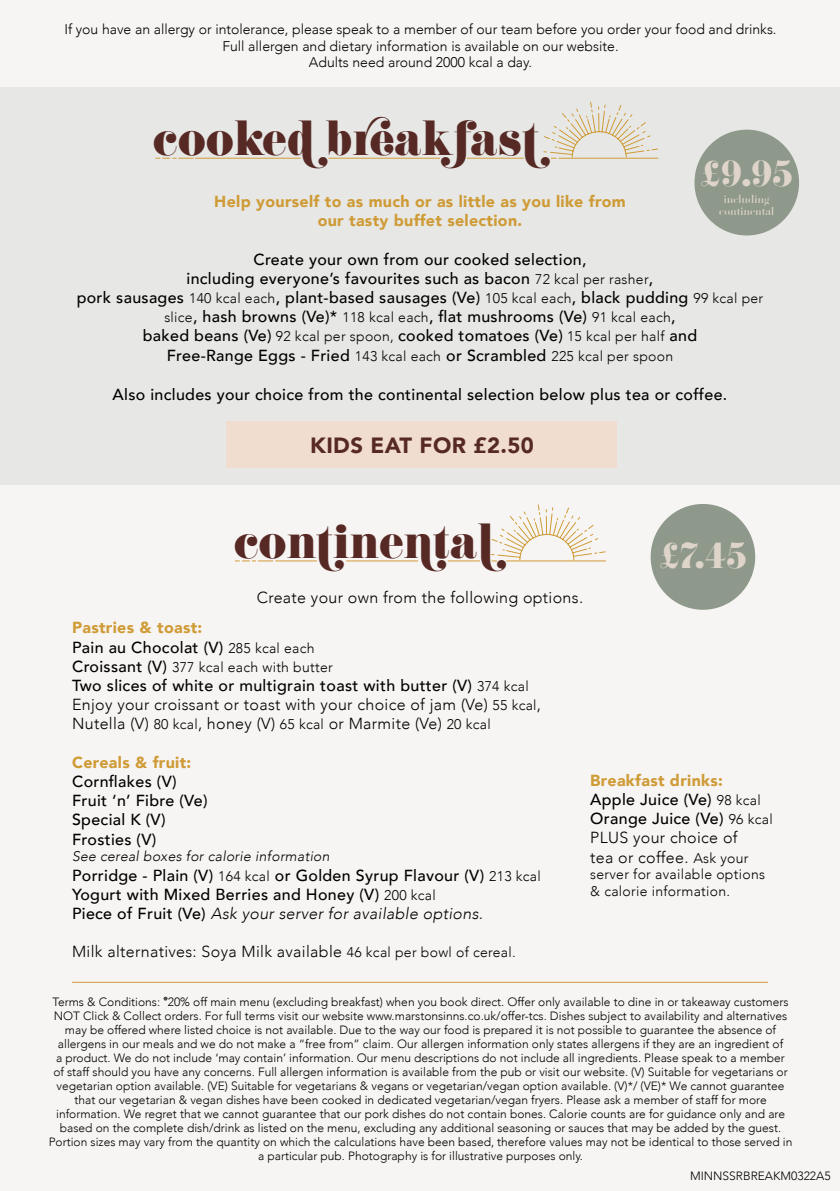
<style>
.page{position:relative;width:840px;height:1191px;background:#fff}
.page>*{position:absolute;margin:0;border:0;box-sizing:border-box;transform-origin:0 0}
.t1{font:43.2px "Eloquent JF Pro";letter-spacing:.01em;color:#572925}
.t2{font:31.6px "Eloquent JF Pro";color:#ded4ca}
.t3{font:900 22px "Avenir";letter-spacing:.02em;color:#572925}
.t4{font:500 16px/19.2px "Avenir";letter-spacing:.02em;color:#000}
.t5{font:300 16px/19.2px "Avenir";letter-spacing:.02em;color:#000}
.t6{font:900 16px/19.2px "Avenir";letter-spacing:.02em;color:#cf9b37;text-align:center}
.t7{font:300 14px/16.8px "Avenir";color:#000;text-align:center}
.t8{font:300 14px/16.8px "Avenir";letter-spacing:.02em;color:#000}
.t9{font:italic 300 14px "Avenir";letter-spacing:.02em;color:#000}
.t10{font:300 12px/14px "Avenir";color:#000;text-align:center}
.t11{font:12px/12.8px "Louvette Banner";letter-spacing:.02em;color:#ded4ca;text-align:center}
.s1{font-weight:300;font-size:14px}
.s2{font-weight:900;color:#cf9b37}
.s3{font-weight:500;font-size:16px}
.s4{font-weight:500}
.s5{font-size:14px}
.s6{font-weight:300;font-style:italic}
.s7{font-weight:300}
.s8{font-family:"Eloquent JF Pro";font-weight:400}
</style>
<div class="page">
<div style="left:0;top:0;width:839px;height:1191px;background:#f7f5f3"></div>
<hr style="left:72px;top:981px;width:695px;height:1px;background:#cf9b37">
<div style="left:0;top:87px;width:839px;height:397px;background:#e7e8e5"></div>
<hr style="left:378px;top:158px;width:62px;height:1px;background:#cf9b37">
<svg style="left:155px;top:158px;width:38px;height:1px"></svg>
<hr style="left:195px;top:158px;width:105px;height:1px;background:#cf9b37">
<hr style="left:466px;top:158px;width:57px;height:1px;background:#cf9b37">
<svg style="left:543px;top:101px;width:115px;height:58px"></svg>
<hr style="left:328px;top:158px;width:50px;height:1px;background:#cf9b37">
<div style="left:693px;top:129px;width:106px;height:107px;background:#8e998b;border-radius:50%"></div>
<div style="left:226px;top:422px;width:390px;height:46px;background:#f0ddcf"></div>
<hr style="left:346px;top:560px;width:72px;height:1px;background:#cf9b37">
<div style="left:649px;top:503px;width:106px;height:107px;background:#8e998b;border-radius:50%"></div>
<svg style="left:235px;top:560px;width:38px;height:1px"></svg>
<hr style="left:275px;top:560px;width:42px;height:1px;background:#cf9b37">
<hr style="left:447px;top:560px;width:32px;height:1px;background:#cf9b37">
<svg style="left:491px;top:504px;width:114px;height:57px"></svg>
<p class="t7" style="left:64px;top:21px;width:713px">If you have an allergy or intolerance, please speak to a member of our team before you order your food and drinks.<br>Full allergen and dietary information is available on our website.<br>Adults need around 2000 kcal a day.</p>
<h1 class="t1" style="left:153px;top:115px;width:387px">cooked breakfast</h1>
<h2 class="t2" style="left:700px;top:157px;width:93px">£9.95</h2>
<p class="t11" style="left:719px;top:193px;width:56px">including continental</p>
<h3 class="t6" style="left:214px;top:191px;width:412px">Help yourself to as much or as little as you like from our tasty buffet selection.</h3>
<p class="t4" style="left:77px;top:248px;width:687px;text-align:center">Create your own from our cooked selection,<br>including everyone’s favourites such as bacon <span class="s1">72 kcal per rasher</span>,<br>pork sausages <span class="s1">140 kcal each</span>, plant-based sausages (Ve) <span class="s1">105 kcal each</span>, black pudding <span class="s1">99 kcal per slice</span>, hash browns (Ve)* <span class="s1">118 kcal each</span>, flat mushrooms (Ve) <span class="s1">91 kcal each</span>,<br>baked beans (Ve) <span class="s1">92 kcal per spoon,</span> cooked tomatoes (Ve) <span class="s1">15 kcal per half</span> and<br>Free-Range Eggs - Fried <span class="s1">143 kcal each</span> or Scrambled <span class="s1">225 kcal per spoon</span></p>
<h3 class="t4" style="left:113px;top:384px;width:616px">Also includes your choice from the continental selection below plus tea or coffee.</h3>
<h3 class="t3" style="left:310px;top:427px;width:225px">KIDS EAT FOR £2.50</h3>
<h1 class="t1" style="left:234px;top:517px;width:261px">continental</h1>
<h3 class="t5" style="left:257px;top:588px;width:328px">Create your own from the following options.</h3>
<h3 class="t4" style="left:72px;top:617px;width:244px"><span class="s2">Pastries &amp; toast:<br></span>Pain au Chocolat (V) <span class="s1">285 kcal each</span></h3>
<p class="t8" style="left:72px;top:658px;width:262px"><span class="s3">Croissant (V)</span> 377 kcal each with butter</p>
<h3 class="t5" style="left:72px;top:676px;width:470px"><span class="s4">Two slices of white or multigrain toast with butter (V)</span> <span class="s5">374 kcal<br></span>Enjoy your croissant or toast with your choice of jam (Ve) <span class="s5">55 kcal</span>,<br>Nutella (V) <span class="s5">80 kcal</span>, honey (V) <span class="s5">65 kcal</span> or Marmite (Ve) <span class="s5">20 kcal</span></h3>
<h3 class="t6" style="left:72px;top:752px;width:121px">Cereals &amp; fruit:</h3>
<h3 class="t4" style="left:72px;top:771px;width:137px">Cornflakes (V)<br>Fruit ‘n’ Fibre (Ve)<br>Special K (V)<br>Frosties (V)</h3>
<p class="t9" style="left:72px;top:848px;width:259px">See cereal boxes for calorie information</p>
<h3 class="t4" style="left:72px;top:864px;width:470px">Porridge - Plain (V) <span class="s1">164 kcal</span> or Golden Syrup Flavour (V) <span class="s1">213 kcal<br></span>Yogurt with Mixed Berries and Honey (V) <span class="s1">200 kcal<br></span>Piece of Fruit (Ve) <span class="s6">Ask your server for available options.</span></h3>
<h3 class="t5" style="left:72px;top:942px;width:445px">Milk alternatives: Soya Milk available <span class="s5">46 kcal per bowl of cereal.</span></h3>
<h2 class="t2" style="left:659px;top:539px;width:88px">£7.45</h2>
<h3 class="t4" style="left:590px;top:769px;width:184px"><span class="s2">Breakfast drinks:<br></span>Apple Juice (Ve) <span class="s1">98 kcal<br></span>Orange Juice (Ve) <span class="s1">96 kcal<br></span><span class="s7">PLUS your choice of<br>tea or coffee.</span> <span class="s1">Ask your</span></h3>
<p class="t8" style="left:590px;top:866px;width:176px">server for available options &amp; calorie information.</p>
<p class="t10" style="left:49px;top:994px;width:744px">Terms &amp; Conditions: <span class="s8">*</span>20% off main menu (excluding breakfast) when you book direct. Offer only available to dine in or takeaway customers NOT Click &amp; Collect orders. For full terms visit our website www.marstonsinns.co.uk/offer-tcs. Dishes subject to availability and alternatives may be offered where listed choice is not available. Due to the way our food is prepared it is not possible to guarantee the absence of allergens in our meals and we do not make a “free from” claim. Our allergen information only states allergens if they are an ingredient of<br>a product. We do not include ‘may contain’ information. Our menu descriptions do not include all ingredients. Please speak to a member<br>of staff should you have any concerns. Full allergen information is available from the pub or visit our website. (V) Suitable for vegetarians or vegetarian option available. (VE) Suitable for vegetarians &amp; vegans or vegetarian/vegan option available. (V)*/ (VE)* We cannot guarantee that our vegetarian &amp; vegan dishes have been cooked in dedicated vegetarian/vegan fryers. Please ask a member of staff for more information. We regret that we cannot guarantee that our pork dishes do not contain bones. Calorie counts are for guidance only and are based on the complete dish/drink as listed on the menu, excluding any additional seasoning or sauces that may be added by the guest.<br>Portion sizes may vary from the quantity on which the calculations have been based, therefore values may not be identical to those served in a particular pub. Photography is for illustrative purposes only.</p>
<p class="t10" style="left:689px;top:1169px;width:142px">MINNSSRBREAKM0322A5</p>
</div>
